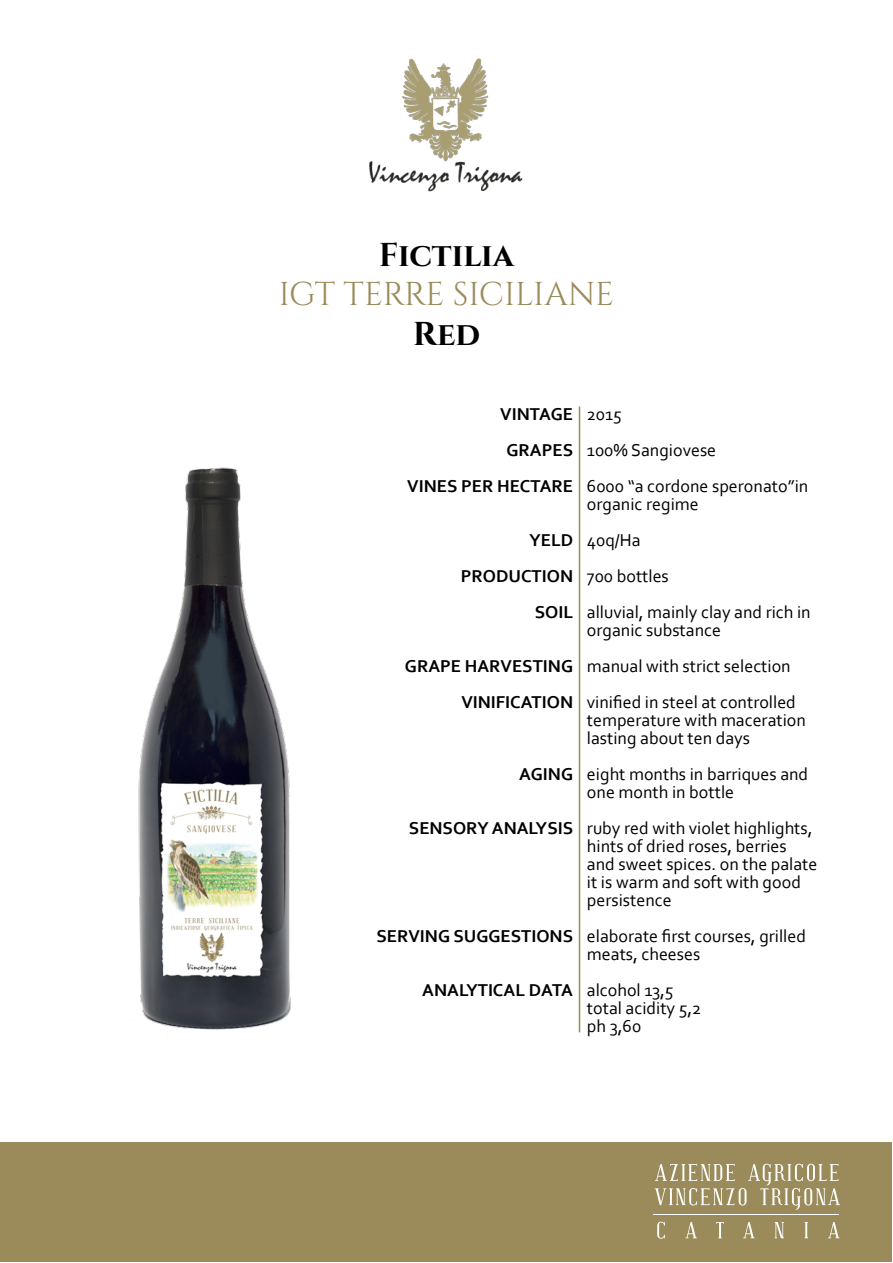
<style>
.page{position:relative;width:893px;height:1263px;background:#fff}
.page>*{position:absolute;margin:0;border:0;box-sizing:border-box;transform-origin:0 0}
.t1{font:33px "Cinzel";letter-spacing:-.01em;color:#9b8b5b}
.t2{font:700 33px "Cinzel";letter-spacing:-.005em;color:#000}
.t3{font:18px/18px "Corbel";color:#000}
.t4{font:700 18px/36px "Corbel";color:#000;text-align:right}
</style>
<div class="page">
<img style="left:369px;top:58px;width:154px;height:134px">
<div style="left:1px;top:1142px;width:891px;height:120px;background:#9b8b5b"></div>
<hr style="left:579px;top:406px;width:1px;height:626px;background:#9b8b5b">
<svg style="left:655px;top:1164px;width:185px;height:46px"></svg>
<svg style="left:657px;top:1221px;width:8px;height:18px"></svg>
<svg style="left:685px;top:1222px;width:12px;height:16px"></svg>
<svg style="left:716px;top:1222px;width:8px;height:16px"></svg>
<svg style="left:743px;top:1222px;width:11px;height:16px"></svg>
<svg style="left:775px;top:1222px;width:9px;height:16px"></svg>
<svg style="left:804px;top:1222px;width:4px;height:16px"></svg>
<svg style="left:828px;top:1222px;width:11px;height:16px"></svg>
<hr style="left:653px;top:1213px;width:186px;height:1px;background:#fff">
<img style="left:138px;top:467px;width:153px;height:563px">
<h1 class="t2" style="left:379px;top:235px;width:137px">Fictilia</h1>
<h1 class="t1" style="left:279px;top:275px;width:337px">IGT TERRE SICILIANE</h1>
<h1 class="t2" style="left:413px;top:314px;width:69px">Red</h1>
<p class="t4" style="left:407px;top:395px;width:167px">VINTAGE<br>GRAPES<br>VINES PER HECTARE</p>
<p class="t4" style="left:461px;top:521px;width:114px">YELD<br>PRODUCTION<br>SOIL</p>
<p class="t4" style="left:405px;top:647px;width:170px">GRAPE HARVESTING<br>VINIFICATION</p>
<p class="t4" style="left:519px;top:755px;width:55px">AGING</p>
<p class="t4" style="left:409px;top:809px;width:166px">SENSORY ANALYSIS</p>
<p class="t4" style="left:377px;top:917px;width:198px">SERVING SUGGESTIONS</p>
<p class="t4" style="left:422px;top:971px;width:152px">ANALYTICAL DATA</p>
<p class="t3" style="left:587px;top:395px;width:223px;line-height:36px">2015<br>100% Sangiovese<br>6000 “a cordone speronato”in</p>
<p class="t3" style="left:587px;top:485px;width:225px;line-height:36px">organic regime<br>40q/Ha<br>700 bottles<br>alluvial, mainly clay and rich in</p>
<p class="t3" style="left:587px;top:611px;width:210px;line-height:36px">organic substance<br>manual with strict selection vinified in steel at controlled</p>
<p class="t3" style="left:587px;top:710px;width:221px">temperature with maceration lasting about ten days</p>
<p class="t3" style="left:587px;top:764px;width:223px">eight months in barriques and one month in bottle</p>
<p class="t3" style="left:587px;top:818px;width:232px">ruby red with violet highlights, hints of dried roses, berries and sweet spices. on the palate it is warm and soft with good persistence</p>
<p class="t3" style="left:587px;top:926px;width:221px">elaborate first courses, grilled meats, cheeses</p>
<p class="t3" style="left:587px;top:980px;width:116px">alcohol 13,5 total acidity 5,2 ph 3,60</p>
</div>
